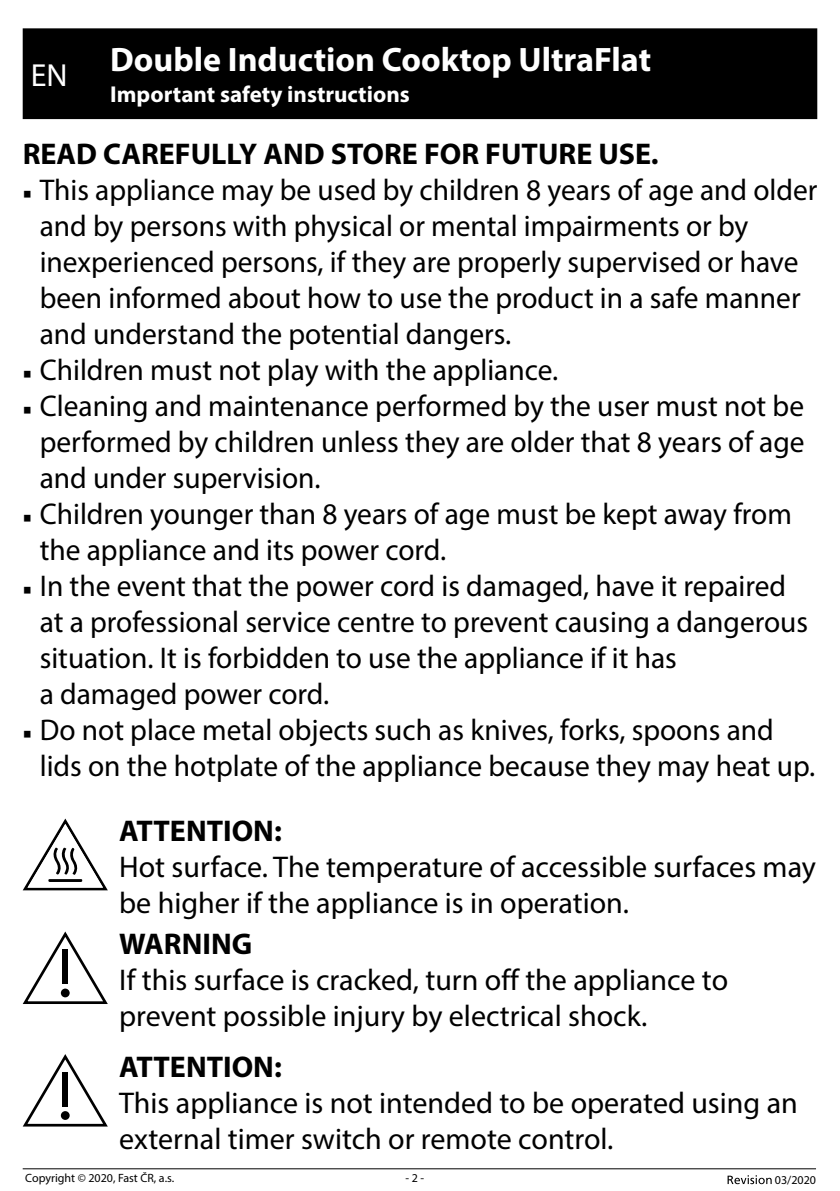
<style>
.page{position:relative;width:840px;height:1191px;background:#fff}
.page>*{position:absolute;margin:0;border:0;box-sizing:border-box;transform-origin:0 0}
.t1{font:700 34px "Myriad Pro";color:#fff}
.t2{font:32px "Myriad Pro";color:#fff}
.t3{font:30px/36px "Myriad Pro";color:#000}
.t4{font:700 30px "Myriad Pro";color:#000}
.t5{font:700 23px "Myriad Pro";color:#fff}
.t6{font:12px "Myriad Pro";color:#000}
.s1{font-family:"Minion Pro";font-size:23px}
</style>
<div class="page">
<svg style="left:727px;top:1175px;width:44px;height:9px"></svg>
<hr style="left:23px;top:1168px;width:792px;height:1px;background:#000">
<div style="left:23px;top:28px;width:793px;height:91px;background:#000"></div>
<svg style="left:23px;top:818px;width:85px;height:72px"></svg>
<svg style="left:23px;top:931px;width:85px;height:73px"></svg>
<div style="left:62px;top:949px;width:6px;height:35px;background:#000"></div>
<div style="left:61px;top:988px;width:9px;height:9px;background:#000;border-radius:50%"></div>
<svg style="left:23px;top:1054px;width:85px;height:72px"></svg>
<div style="left:62px;top:1071px;width:6px;height:35px;background:#000"></div>
<div style="left:61px;top:1111px;width:9px;height:9px;background:#000;border-radius:50%"></div>
<p class="t1" style="left:110px;top:37px;width:542px">Double Induction Cooktop UltraFlat</p>
<p class="t5" style="left:110px;top:79px;width:301px">Important safety instructions</p>
<p class="t4" style="left:23px;top:134px;width:637px">READ CAREFULLY AND STORE FOR FUTURE USE.</p>
<p class="t3" style="left:40px;top:171px;width:778px;text-indent:-17px"><span class="s1">■</span> This appliance may be used by children 8 years of age and older and by persons with physical or mental impairments or by inexperienced persons, if they are properly supervised or have been informed about how to use the product in a safe manner and understand the potential dangers.</p>
<p class="t3" style="left:23px;top:351px;width:537px"><span class="s1">■</span> Children must not play with the appliance.</p>
<p class="t3" style="left:40px;top:387px;width:766px;text-align:justify;text-indent:-17px"><span class="s1">■</span> Cleaning and maintenance performed by the user must not be performed by children unless they are older that 8 years of age and under supervision.</p>
<p class="t3" style="left:40px;top:495px;width:753px;text-indent:-17px"><span class="s1">■</span> Children younger than 8 years of age must be kept away from the appliance and its power cord.</p>
<p class="t3" style="left:40px;top:567px;width:769px;text-indent:-17px"><span class="s1">■</span> In the event that the power cord is damaged, have it repaired at a professional service centre to prevent causing a dangerous situation. It is forbidden to use the appliance if it has<br>a damaged power cord.</p>
<p class="t3" style="left:40px;top:711px;width:776px;text-indent:-17px"><span class="s1">■</span> Do not place metal objects such as knives, forks, spoons and lids on the hotplate of the appliance because they may heat up.</p>
<p class="t4" style="left:119px;top:811px;width:164px">ATTENTION:</p>
<p class="t3" style="left:119px;top:848px;width:698px">Hot surface. The temperature of accessible surfaces may be higher if the appliance is in operation.</p>
<p class="t4" style="left:119px;top:924px;width:134px">WARNING</p>
<p class="t3" style="left:119px;top:961px;width:610px">If this surface is cracked, turn off the appliance to prevent possible injury by electrical shock.</p>
<p class="t4" style="left:119px;top:1046px;width:164px">ATTENTION:</p>
<p class="t3" style="left:119px;top:1084px;width:679px">This appliance is not intended to be operated using an external timer switch or remote control.</p>
<p class="t2" style="left:31px;top:55px;width:38px">EN</p>
<p class="t6" style="left:25px;top:1170px;width:150px">Copyright © 2020, Fast ČR, a.s.</p>
<p class="t6" style="left:405px;top:1170px;width:20px">- 2 -</p>
<p class="t6" style="left:774px;top:1172px;width:43px">03/2020</p>
</div>
